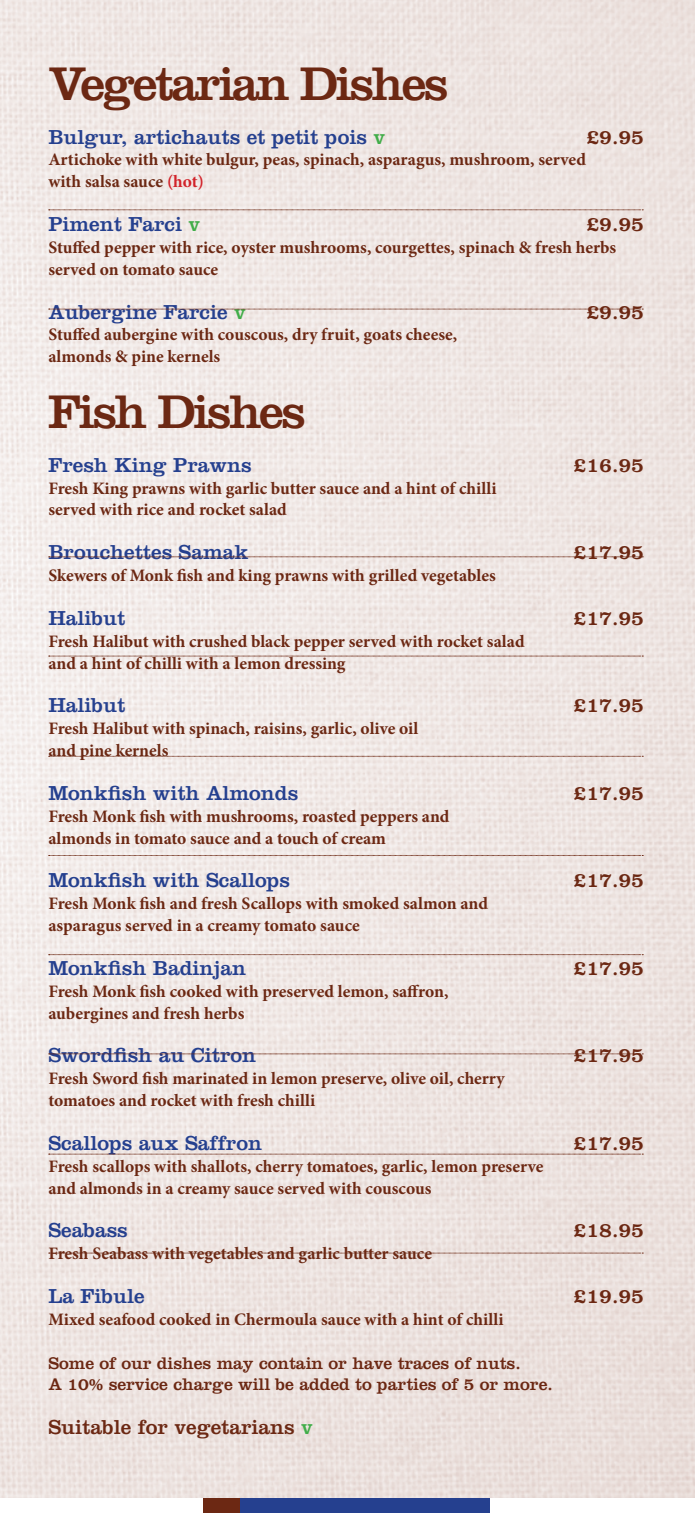
<style>
.page{position:relative;width:695px;height:1513px;background:#fff}
.page>*{position:absolute;margin:0;border:0;box-sizing:border-box;transform-origin:0 0}
.t1{font:49px "Clarendon";letter-spacing:-.05em;color:#6c2813}
.t2{font:21px "Clarendon";color:#25408f}
.t3{font:21px "Clarendon";color:#6c2813}
.t4{font:700 17.5px/21.9px "Minion Pro";color:#6c2813}
.t5{font:17.5px/21.9px "Clarendon";color:#6c2813}
.s1{color:#41ad49}
.s2{color:#d2232a}
</style>
<div class="page">
<img style="left:0;top:0;width:694px;height:1498px">
<svg style="left:49px;top:210px;width:594px;height:1px"></svg>
<svg style="left:49px;top:309px;width:594px;height:1px"></svg>
<svg style="left:49px;top:557px;width:594px;height:1px"></svg>
<svg style="left:49px;top:656px;width:594px;height:1px"></svg>
<svg style="left:49px;top:756px;width:594px;height:1px"></svg>
<svg style="left:49px;top:855px;width:594px;height:1px"></svg>
<svg style="left:49px;top:954px;width:594px;height:1px"></svg>
<svg style="left:49px;top:1054px;width:594px;height:1px"></svg>
<svg style="left:49px;top:1154px;width:594px;height:1px"></svg>
<div style="left:193px;top:1498px;width:52px;height:15px;background:#6c2813"></div>
<div style="left:240px;top:1498px;width:268px;height:15px;background:#25408f"></div>
<div style="left:490px;top:1498px;width:204px;height:15px;background:#fff"></div>
<div style="left:0;top:1498px;width:203px;height:15px;background:#fff"></div>
<svg style="left:49px;top:1253px;width:594px;height:1px"></svg>
<h1 class="t1" style="left:48px;top:55px;width:401px">Vegetarian Dishes</h1>
<p class="t2" style="left:48px;top:124px;width:338px">Bulgur, artichauts et petit pois <span class="s1">v</span></p>
<p class="t3" style="left:586px;top:124px;width:59px">£9.95</p>
<p class="t4" style="left:48px;top:149px;width:539px">Artichoke with white bulgur, peas, spinach, asparagus, mushroom, served with salsa sauce <span class="s2">(hot)</span></p>
<p class="t2" style="left:48px;top:212px;width:153px">Piment Farci <span class="s1">v</span></p>
<p class="t3" style="left:586px;top:212px;width:59px">£9.95</p>
<p class="t4" style="left:48px;top:236px;width:569px">Stuffed pepper with rice, oyster mushrooms, courgettes, spinach &amp; fresh herbs served on tomato sauce</p>
<p class="t2" style="left:48px;top:299px;width:199px">Aubergine Farcie <span class="s1">v</span></p>
<p class="t3" style="left:586px;top:299px;width:59px">£9.95</p>
<p class="t4" style="left:48px;top:324px;width:410px">Stuffed aubergine with couscous, dry fruit, goats cheese, almonds &amp; pine kernels</p>
<h1 class="t1" style="left:48px;top:383px;width:259px">Fish Dishes</h1>
<p class="t2" style="left:48px;top:452px;width:205px">Fresh King Prawns</p>
<p class="t3" style="left:573px;top:452px;width:72px">£16.95</p>
<p class="t4" style="left:48px;top:477px;width:449px">Fresh King prawns with garlic butter sauce and a hint of chilli served with rice and rocket salad</p>
<p class="t2" style="left:48px;top:540px;width:202px">Brouchettes Samak</p>
<p class="t3" style="left:573px;top:540px;width:72px">£17.95</p>
<p class="t4" style="left:48px;top:564px;width:449px">Skewers of Monk fish and king prawns with grilled vegetables</p>
<p class="t2" style="left:48px;top:605px;width:79px">Halibut</p>
<p class="t3" style="left:573px;top:605px;width:72px">£17.95</p>
<p class="t4" style="left:48px;top:630px;width:477px">Fresh Halibut with crushed black pepper served with rocket salad and a hint of chilli with a lemon dressing</p>
<p class="t2" style="left:48px;top:693px;width:79px">Halibut</p>
<p class="t3" style="left:573px;top:693px;width:72px">£17.95</p>
<p class="t4" style="left:48px;top:717px;width:371px">Fresh Halibut with spinach, raisins, garlic, olive oil and pine kernels</p>
<p class="t2" style="left:48px;top:780px;width:251px">Monkfish with Almonds</p>
<p class="t3" style="left:573px;top:780px;width:72px">£17.95</p>
<p class="t4" style="left:48px;top:805px;width:402px">Fresh Monk fish with mushrooms, roasted peppers and almonds in tomato sauce and a touch of cream</p>
<p class="t2" style="left:48px;top:868px;width:243px">Monkfish with Scallops</p>
<p class="t3" style="left:573px;top:868px;width:72px">£17.95</p>
<p class="t4" style="left:48px;top:892px;width:441px">Fresh Monk fish and fresh Scallops with smoked salmon and asparagus served in a creamy tomato sauce</p>
<p class="t2" style="left:48px;top:955px;width:199px">Monkfish Badinjan</p>
<p class="t3" style="left:573px;top:955px;width:72px">£17.95</p>
<p class="t4" style="left:48px;top:980px;width:401px">Fresh Monk fish cooked with preserved lemon, saffron, aubergines and fresh herbs</p>
<p class="t2" style="left:48px;top:1043px;width:209px">Swordfish au Citron</p>
<p class="t3" style="left:573px;top:1043px;width:72px">£17.95</p>
<p class="t4" style="left:48px;top:1067px;width:458px">Fresh Sword fish marinated in lemon preserve, olive oil, cherry tomatoes and rocket with fresh chilli</p>
<p class="t2" style="left:48px;top:1130px;width:215px">Scallops aux Saffron</p>
<p class="t3" style="left:573px;top:1130px;width:72px">£17.95</p>
<p class="t4" style="left:48px;top:1155px;width:496px">Fresh scallops with shallots, cherry tomatoes, garlic, lemon preserve and almonds in a creamy sauce served with couscous</p>
<p class="t2" style="left:48px;top:1218px;width:81px">Seabass</p>
<p class="t3" style="left:573px;top:1218px;width:72px">£18.95</p>
<p class="t4" style="left:48px;top:1242px;width:385px">Fresh Seabass with vegetables and garlic butter sauce</p>
<p class="t2" style="left:48px;top:1284px;width:98px">La Fibule</p>
<p class="t3" style="left:573px;top:1284px;width:72px">£19.95</p>
<p class="t4" style="left:48px;top:1308px;width:456px">Mixed seafood cooked in Chermoula sauce with a hint of chilli</p>
<p class="t5" style="left:48px;top:1352px;width:506px">Some of our dishes may contain or have traces of nuts.<br>A 10% service charge will be added to parties of 5 or more.</p>
<p class="t3" style="left:48px;top:1415px;width:266px">Suitable for vegetarians <span class="s1">v</span></p>
</div>
